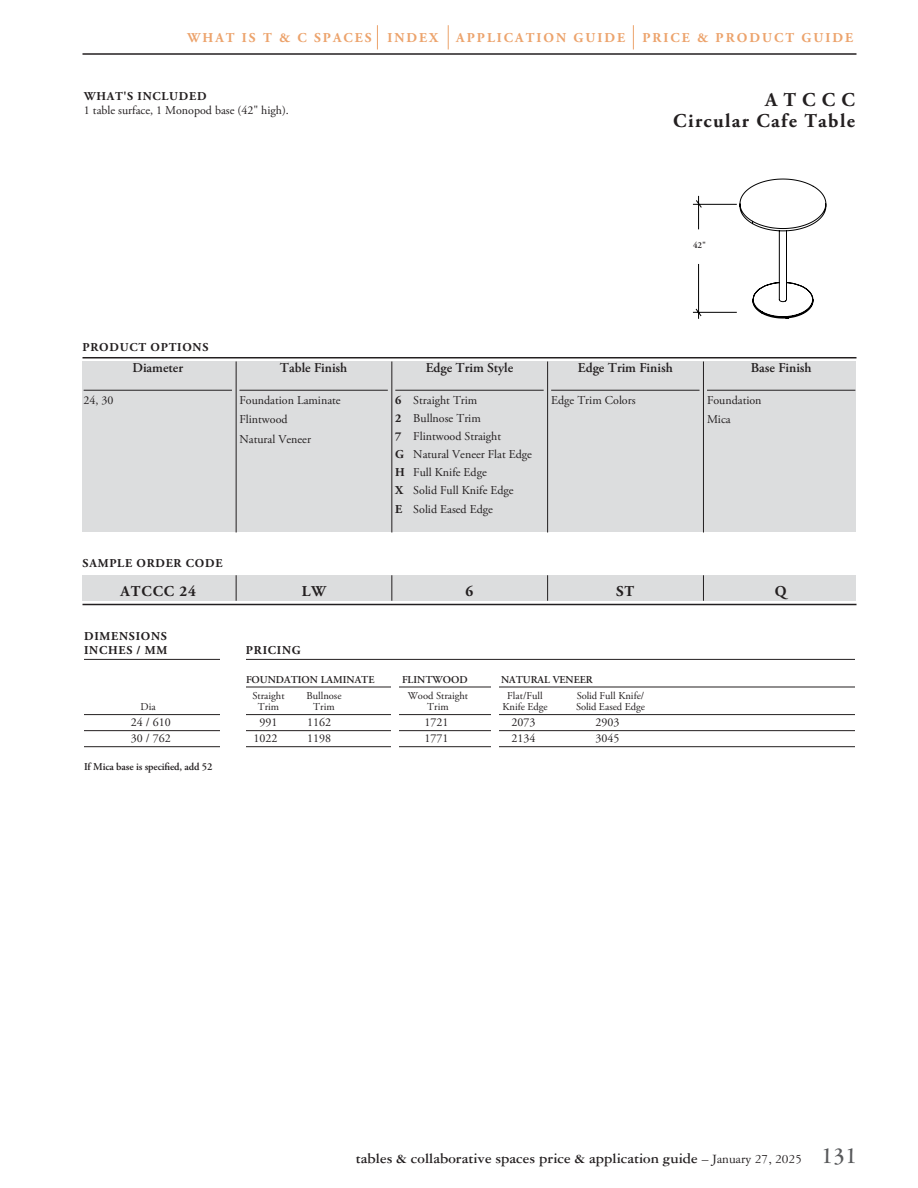
<style>
.page{position:relative;width:918px;height:1188px;background:#fff}
.page>*{position:absolute;margin:0;border:0;box-sizing:border-box;transform-origin:0 0}
.t1{font:700 19.5px/21px "Adobe Garamond Pro";letter-spacing:.07em;color:#231f20;text-align:right}
.t2{font:700 15px "Garamond Three";color:#231f20}
.t3{font:700 15px "Adobe Garamond Pro";letter-spacing:.065em;color:#231f20}
.t4{font:600 13.5px "Adobe Garamond Pro";color:#231f20}
.t5{font:700 13.5px "Adobe Garamond Pro";letter-spacing:.15em;color:#eca36c}
.t6{font:12px/18px "Adobe Garamond Pro";color:#231f20}
.t7{font:700 12px/13.5px "Adobe Garamond Pro";letter-spacing:.065em;color:#231f20}
.t8{font:10.5px "Adobe Garamond Pro";color:#231f20}
.t9{font:600 10.5px "Adobe Garamond Pro";color:#231f20}
.t10{font:600 9px "Adobe Garamond Pro";color:#231f20}
.s1{font-weight:700}
.s2{font-weight:400;font-size:13.5px}
.s3{font-size:24px;color:#58595b}
</style>
<div class="page">
<hr style="left:82px;top:53px;width:774px;height:2px;background:#231f20">
<svg style="left:633px;top:25px;width:1px;height:24px"></svg>
<svg style="left:377px;top:25px;width:1px;height:24px"></svg>
<svg style="left:448px;top:25px;width:1px;height:24px"></svg>
<svg style="left:693px;top:179px;width:133px;height:140px"></svg>
<hr style="left:84px;top:659px;width:771px;height:1px;background:#231f20">
<hr style="left:246px;top:687px;width:609px;height:1px;background:#231f20">
<hr style="left:84px;top:714px;width:771px;height:1px;background:#231f20">
<hr style="left:84px;top:730px;width:771px;height:1px;background:#231f20">
<hr style="left:84px;top:746px;width:771px;height:1px;background:#231f20">
<div style="left:220px;top:630px;width:26px;height:144px;background:#fff"></div>
<div style="left:491px;top:670px;width:8px;height:100px;background:#fff"></div>
<div style="left:392px;top:670px;width:7px;height:103px;background:#fff"></div>
<div style="left:82px;top:362px;width:774px;height:170px;background:#dcddde"></div>
<hr style="left:84px;top:390px;width:148px;height:1px;background:#231f20">
<hr style="left:239px;top:390px;width:149px;height:1px;background:#231f20">
<hr style="left:395px;top:390px;width:149px;height:1px;background:#231f20">
<hr style="left:551px;top:390px;width:149px;height:1px;background:#231f20">
<hr style="left:707px;top:390px;width:148px;height:1px;background:#231f20">
<hr style="left:82px;top:357px;width:774px;height:1px;background:#231f20">
<hr style="left:547px;top:361px;width:1px;height:171px;background:#231f20">
<hr style="left:236px;top:361px;width:1px;height:171px;background:#231f20">
<hr style="left:392px;top:361px;width:1px;height:171px;background:#231f20">
<hr style="left:703px;top:361px;width:1px;height:171px;background:#231f20">
<hr style="left:82px;top:604px;width:774px;height:1px;background:#231f20">
<div style="left:82px;top:575px;width:774px;height:26px;background:#dcddde"></div>
<svg style="left:547px;top:575px;width:1px;height:26px"></svg>
<svg style="left:236px;top:575px;width:1px;height:26px"></svg>
<svg style="left:392px;top:575px;width:1px;height:26px"></svg>
<svg style="left:703px;top:575px;width:1px;height:26px"></svg>
<p class="t5" style="left:188px;top:30px;width:252px">WHAT IS T &amp; C SPACES INDEX</p>
<p class="t5" style="left:456px;top:30px;width:170px">APPLICATION GUIDE</p>
<p class="t5" style="left:642px;top:30px;width:212px">PRICE &amp; PRODUCT GUIDE</p>
<p class="t7" style="left:84px;top:90px;width:124px">WHAT'S INCLUDED</p>
<p class="t6" style="left:84px;top:101px;width:206px">1 table surface, 1 Monopod base (42" high).</p>
<p class="t7" style="left:83px;top:340px;width:127px">PRODUCT OPTIONS</p>
<p class="t6" style="left:84px;top:392px;width:31px">24, 30</p>
<p class="t4" style="left:132px;top:360px;width:52px">Diameter</p>
<p class="t4" style="left:280px;top:360px;width:69px">Table Finish</p>
<p class="t6" style="left:239px;top:391px;width:103px;line-height:19.5px">Foundation Laminate<br>Flintwood<br>Natural Veneer</p>
<h1 class="t1" style="left:673px;top:89px;width:183px">ATCCC<br>Circular Cafe Table</h1>
<p class="t10" style="left:693px;top:240px;width:15px">42"</p>
<p class="t4" style="left:426px;top:360px;width:89px">Edge Trim Style</p>
<p class="t6" style="left:395px;top:392px;width:138px"><span class="s1">6</span> Straight Trim<br><span class="s1">2</span> Bullnose Trim<br><span class="s1">7</span> Flintwood Straight<br><span class="s1">G</span> Natural Veneer Flat Edge<br><span class="s1">H</span> Full Knife Edge<br><span class="s1">X</span> Solid Full Knife Edge</p>
<p class="t6" style="left:395px;top:501px;width:99px"><span class="s1">E</span> Solid Eased Edge</p>
<p class="t4" style="left:578px;top:360px;width:96px">Edge Trim Finish</p>
<p class="t6" style="left:551px;top:392px;width:86px">Edge Trim Colors</p>
<p class="t4" style="left:751px;top:360px;width:62px">Base Finish</p>
<p class="t6" style="left:707px;top:391px;width:56px;line-height:19.5px">Foundation<br>Mica</p>
<p class="t7" style="left:83px;top:556px;width:141px">SAMPLE ORDER CODE</p>
<p class="t3" style="left:120px;top:582px;width:77px">ATCCC 24</p>
<p class="t3" style="left:302px;top:582px;width:26px">LW</p>
<p class="t3" style="left:466px;top:582px;width:9px">6</p>
<p class="t3" style="left:616px;top:582px;width:20px">ST</p>
<p class="t3" style="left:775px;top:582px;width:13px">Q</p>
<p class="t7" style="left:84px;top:630px;width:85px">DIMENSIONS<br>INCHES / MM</p>
<p class="t7" style="left:246px;top:643px;width:56px">PRICING</p>
<p class="t9" style="left:246px;top:673px;width:130px">FOUNDATION LAMINATE</p>
<p class="t9" style="left:402px;top:673px;width:67px">FLINTWOOD</p>
<p class="t9" style="left:501px;top:673px;width:93px">NATURAL VENEER</p>
<p class="t8" style="left:252px;top:689px;width:34px">Straight</p>
<p class="t8" style="left:306px;top:689px;width:37px">Bullnose</p>
<p class="t8" style="left:408px;top:689px;width:62px">Wood Straight</p>
<p class="t8" style="left:507px;top:689px;width:37px">Flat/Full</p>
<p class="t8" style="left:577px;top:689px;width:69px">Solid Full Knife/</p>
<p class="t8" style="left:141px;top:701px;width:17px">Dia</p>
<p class="t8" style="left:258px;top:701px;width:23px">Trim</p>
<p class="t8" style="left:313px;top:701px;width:23px">Trim</p>
<p class="t8" style="left:427px;top:701px;width:23px">Trim</p>
<p class="t8" style="left:502px;top:701px;width:47px">Knife Edge</p>
<p class="t8" style="left:576px;top:701px;width:70px">Solid Eased Edge</p>
<p class="t6" style="left:131px;top:714px;width:41px">24 / 610</p>
<p class="t6" style="left:260px;top:714px;width:19px">991</p>
<p class="t6" style="left:307px;top:714px;width:25px">1162</p>
<p class="t6" style="left:424px;top:714px;width:25px">1721</p>
<p class="t6" style="left:512px;top:714px;width:25px">2073</p>
<p class="t6" style="left:596px;top:714px;width:25px">2903</p>
<p class="t6" style="left:131px;top:730px;width:41px">30 / 762</p>
<p class="t6" style="left:254px;top:730px;width:25px">1022</p>
<p class="t6" style="left:307px;top:730px;width:25px">1198</p>
<p class="t6" style="left:424px;top:730px;width:25px">1771</p>
<p class="t6" style="left:512px;top:730px;width:25px">2134</p>
<p class="t6" style="left:596px;top:730px;width:25px">3045</p>
<p class="t9" style="left:84px;top:761px;width:130px">If Mica base is specified, add 52</p>
<p class="t2" style="left:356px;top:1150px;width:503px">tables &amp; collaborative spaces price &amp; application guide <span class="s2">– January 27, 2025</span> <span class="s3">131</span></p>
</div>
